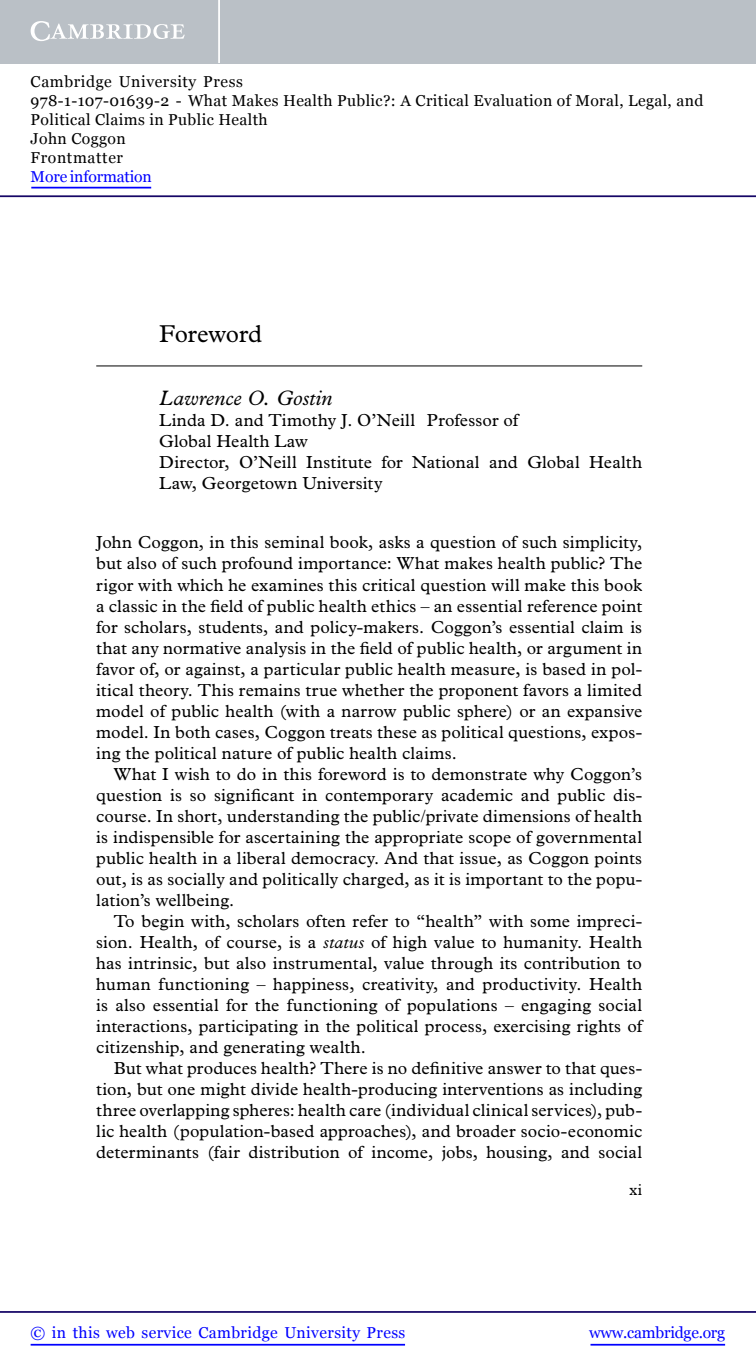
<style>
.page{position:relative;width:756px;height:1371px;background:#fff}
.page>*{position:absolute;margin:0;border:0;box-sizing:border-box;transform-origin:0 0}
.t1{font:24.5px "Plantin Std";letter-spacing:-.01em;color:#000}
.t2{font:italic 21px "Plantin Std";letter-spacing:.005em;color:#000}
.t3{font:17.5px/21px "Plantin Std";letter-spacing:.01em;color:#000}
.t4{font:15.75px/18.9px "Georgia";letter-spacing:.025em;color:#000}
.t5{font:15.75px "Georgia";letter-spacing:.025em;color:#00f}
.t6{font:15.75px "Georgia";letter-spacing:-.015em;color:#00f}
.t7{font:15.75px "Georgia";letter-spacing:-.01em;color:#00f}
.t8{font:15.75px "Plantin Std";color:#000}
.s1{font-style:italic}
</style>
<div class="page">
<hr style="left:96px;top:365px;width:546px;height:1px;background:#000">
<div style="left:0;top:0;width:756px;height:63px;background:#bac0c6"></div>
<svg style="left:31px;top:21px;width:154px;height:20px"></svg>
<hr style="left:218px;top:0;width:2px;height:63px;background:#fff">
<hr style="left:0;top:195px;width:756px;height:2px;background:#150666">
<hr style="left:591px;top:1343px;width:134px;height:2px;background:#00f">
<hr style="left:0;top:1310px;width:756px;height:2px;background:#150666">
<hr style="left:31px;top:1343px;width:374px;height:2px;background:#00f">
<hr style="left:31px;top:187px;width:120px;height:1px;background:#00f">
<p class="t4" style="left:31px;top:72px;width:674px">Cambridge University Press<br>978-1-107-01639-2 - What Makes Health Public?: A Critical Evaluation of Moral, Legal, and Political Claims in Public Health<br>John Coggon<br>Frontmatter</p>
<p class="t7" style="left:31px;top:167px;width:123px">More information</p>
<p class="t1" style="left:159px;top:319px;width:104px">Foreword</p>
<p class="t2" style="left:159px;top:385px;width:175px">Lawrence O. Gostin</p>
<p class="t3" style="left:159px;top:409px;width:484px">Linda D. and Timothy J. O’Neill Professor of<br>Global Health Law<br>Director, O’Neill Institute for National and Global Health Law, Georgetown University</p>
<p class="t3" style="left:96px;top:532px;width:547px">John Coggon, in this seminal book, asks a question of such simplicity,</p>
<p class="t3" style="left:96px;top:553px;width:548px">but also of such profound importance: What makes health public? The</p>
<p class="t3" style="left:96px;top:574px;width:547px">rigor with which he examines this critical question will make this book</p>
<p class="t3" style="left:96px;top:595px;width:548px">a classic in the field of public health ethics – an essential reference point</p>
<p class="t3" style="left:96px;top:616px;width:547px">for scholars, students, and policy-makers. Coggon’s essential claim is</p>
<p class="t3" style="left:96px;top:637px;width:547px">that any normative analysis in the field of public health, or argument in</p>
<p class="t3" style="left:96px;top:658px;width:547px">favor of, or against, a particular public health measure, is based in pol-</p>
<p class="t3" style="left:96px;top:679px;width:547px">itical theory. This remains true whether the proponent favors a limited</p>
<p class="t3" style="left:96px;top:700px;width:547px">model of public health (with a narrow public sphere) or an expansive</p>
<p class="t3" style="left:96px;top:721px;width:547px">model. In both cases, Coggon treats these as political questions, expos-</p>
<p class="t3" style="left:96px;top:742px;width:362px">ing the political nature of public health claims.</p>
<p class="t3" style="left:114px;top:763px;width:530px">What I wish to do in this foreword is to demonstrate why Coggon’s</p>
<p class="t3" style="left:96px;top:784px;width:547px">question is so significant in contemporary academic and public dis-</p>
<p class="t3" style="left:96px;top:805px;width:547px">course. In short, understanding the public/private dimensions of health</p>
<p class="t3" style="left:96px;top:826px;width:547px">is indispensible for ascertaining the appropriate scope of governmental</p>
<p class="t3" style="left:96px;top:847px;width:547px">public health in a liberal democracy. And that issue, as Coggon points</p>
<p class="t3" style="left:96px;top:868px;width:547px">out, is as socially and politically charged, as it is important to the popu-</p>
<p class="t3" style="left:96px;top:889px;width:140px">lation’s wellbeing.</p>
<p class="t3" style="left:114px;top:910px;width:530px">To begin with, scholars often refer to “health” with some impreci-</p>
<p class="t3" style="left:96px;top:931px;width:547px">sion. Health, of course, is a <span class="s1">status</span> of high value to humanity. Health</p>
<p class="t3" style="left:96px;top:952px;width:547px">has intrinsic, but also instrumental, value through its contribution to</p>
<p class="t3" style="left:96px;top:973px;width:548px">human functioning – happiness, creativity, and productivity. Health</p>
<p class="t3" style="left:96px;top:994px;width:547px">is also essential for the functioning of populations – engaging social</p>
<p class="t3" style="left:96px;top:1015px;width:547px">interactions, participating in the political process, exercising rights of</p>
<p class="t3" style="left:96px;top:1036px;width:271px">citizenship, and generating wealth.</p>
<p class="t3" style="left:114px;top:1057px;width:530px">But what produces health? There is no definitive answer to that ques-</p>
<p class="t3" style="left:96px;top:1078px;width:547px">tion, but one might divide health-producing interventions as including</p>
<p class="t3" style="left:96px;top:1099px;width:547px">three overlapping spheres: health care (individual clinical services), pub-</p>
<p class="t3" style="left:96px;top:1120px;width:547px">lic health (population-based approaches), and broader socio-economic</p>
<p class="t3" style="left:96px;top:1141px;width:547px">determinants (fair distribution of income, jobs, housing, and social</p>
<p class="t8" style="left:630px;top:1180px;width:14px">xi</p>
<p class="t5" style="left:31px;top:1322px;width:376px">© in this web service Cambridge University Press</p>
<p class="t6" style="left:589px;top:1322px;width:137px">www.cambridge.org</p>
</div>
